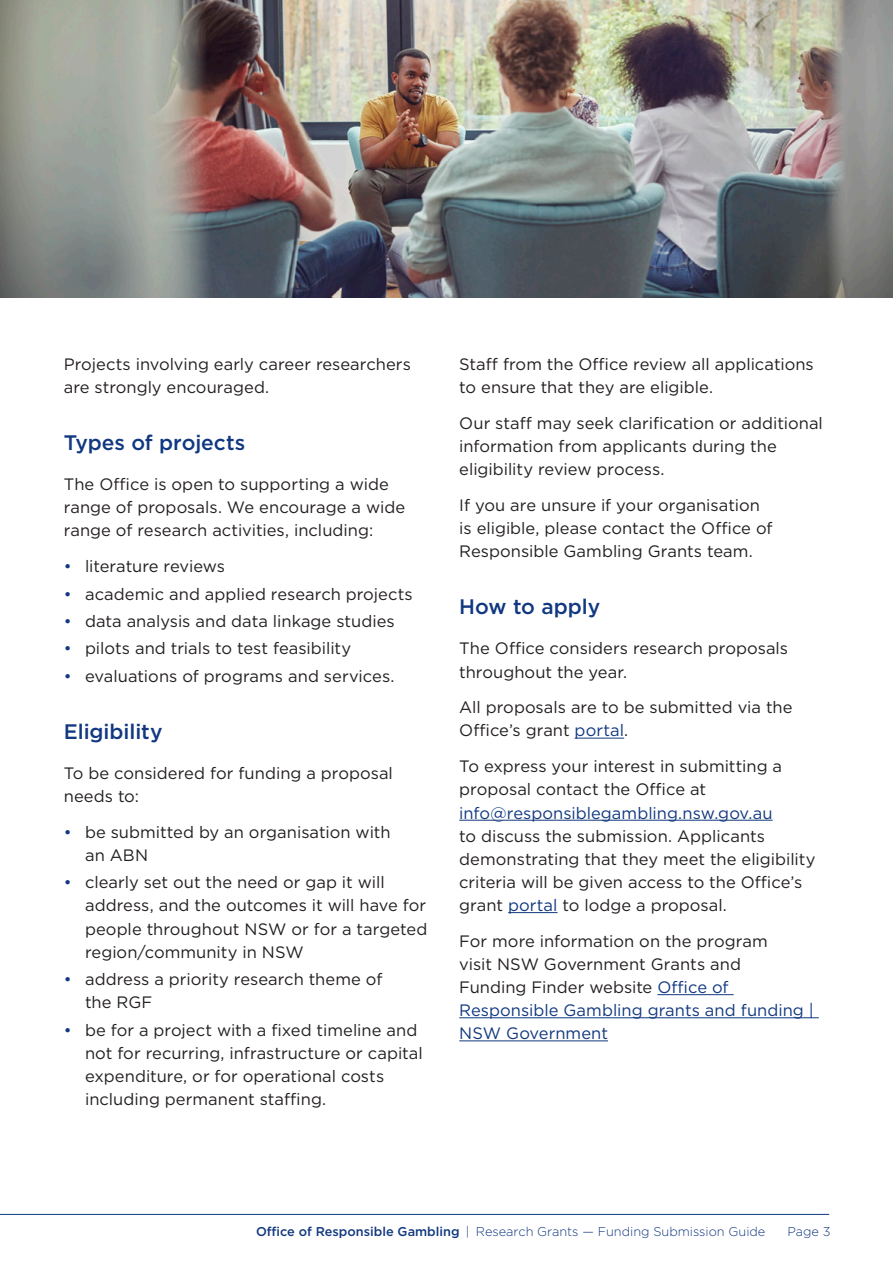
<style>
.page{position:relative;width:893px;height:1263px;background:#fff}
.page>*{position:absolute;margin:0;border:0;box-sizing:border-box;transform-origin:0 0}
.t1{font:500 21px "Gotham";color:#113880}
.Body{font:16.5px/23.1px "Gotham";color:#231f20}
.t2{font:300 12.75px "Gotham";color:#113880}
.s1{color:#113880}
.s2{font-weight:500}
</style>
<div class="page">
<hr style="left:0;top:1214px;width:829px;height:1px;background:#113880">
<hr style="left:575px;top:738px;width:49px;height:1px;background:#113880">
<hr style="left:459px;top:820px;width:314px;height:1px;background:#113880">
<hr style="left:508px;top:912px;width:50px;height:1px;background:#113880">
<hr style="left:657px;top:994px;width:77px;height:1px;background:#113880">
<hr style="left:459px;top:1017px;width:360px;height:1px;background:#113880">
<hr style="left:459px;top:1040px;width:149px;height:1px;background:#113880">
<img style="left:1px;top:0;width:892px;height:298px">
<img style="left:0;top:0;width:1px;height:298px">
<p class="Body" style="left:64px;top:352px;width:349px">Projects involving early career researchers are strongly encouraged.</p>
<h2 class="t1" style="left:64px;top:429px;width:183px">Types of projects</h2>
<p class="Body" style="left:64px;top:472px;width:343px">The Office is open to supporting a wide range of proposals. We encourage a wide range of research activities, including:</p>
<p class="Body" style="left:64px;top:555px;width:163px"><span class="s1">•</span> literature reviews</p>
<p class="Body" style="left:64px;top:582px;width:350px"><span class="s1">•</span> academic and applied research projects</p>
<p class="Body" style="left:64px;top:609px;width:332px"><span class="s1">•</span> data analysis and data linkage studies</p>
<p class="Body" style="left:64px;top:637px;width:289px"><span class="s1">•</span> pilots and trials to test feasibility</p>
<p class="Body" style="left:64px;top:664px;width:332px"><span class="s1">•</span> evaluations of programs and services.</p>
<h2 class="t1" style="left:64px;top:718px;width:100px">Eligibility</h2>
<p class="Body" style="left:64px;top:761px;width:331px">To be considered for funding a proposal needs to:</p>
<p class="Body" style="left:85px;top:820px;width:307px;text-indent:-21px"><span class="s1">•</span> be submitted by an organisation with an ABN</p>
<p class="Body" style="left:85px;top:871px;width:344px;text-indent:-21px"><span class="s1">•</span> clearly set out the need or gap it will address, and the outcomes it will have for people throughout NSW or for a targeted region/community in NSW</p>
<p class="Body" style="left:85px;top:967px;width:299px;text-indent:-21px"><span class="s1">•</span> address a priority research theme of the RGF</p>
<p class="Body" style="left:85px;top:1018px;width:339px;text-indent:-21px"><span class="s1">•</span> be for a project with a fixed timeline and not for recurring, infrastructure or capital expenditure, or for operational costs including permanent staffing.</p>
<p class="Body" style="left:459px;top:352px;width:356px">Staff from the Office review all applications to ensure that they are eligible.</p>
<p class="Body" style="left:459px;top:411px;width:365px">Our staff may seek clarification or additional information from applicants during the eligibility review process.</p>
<p class="Body" style="left:459px;top:493px;width:315px">If you are unsure if your organisation is eligible, please contact the Office of<br>Responsible Gambling Grants team.</p>
<h2 class="t1" style="left:459px;top:593px;width:143px">How to apply</h2>
<p class="Body" style="left:459px;top:637px;width:330px">The Office considers research proposals throughout the year.</p>
<p class="Body" style="left:459px;top:696px;width:335px">All proposals are to be submitted via the<br>Office’s grant <span class="s1">portal</span>.</p>
<p class="Body" style="left:459px;top:755px;width:358px">To express your interest in submitting a proposal contact the Office at <span class="s1">info@responsiblegambling.nsw.gov.au<br></span>to discuss the submission. Applicants demonstrating that they meet the eligibility criteria will be given access to the Office’s grant <span class="s1">portal</span> to lodge a proposal.</p>
<p class="Body" style="left:459px;top:929px;width:356px">For more information on the program<br>visit NSW Government Grants and<br>Funding Finder website <span class="s1">Office of<br>Responsible Gambling grants and funding |<br>NSW Government</span></p>
<p class="t2" style="left:256px;top:1224px;width:511px"><span class="s2">Office of Responsible Gambling</span> | Research Grants — Funding Submission Guide</p>
<p class="t2" style="left:787px;top:1224px;width:45px">Page 3</p>
</div>
